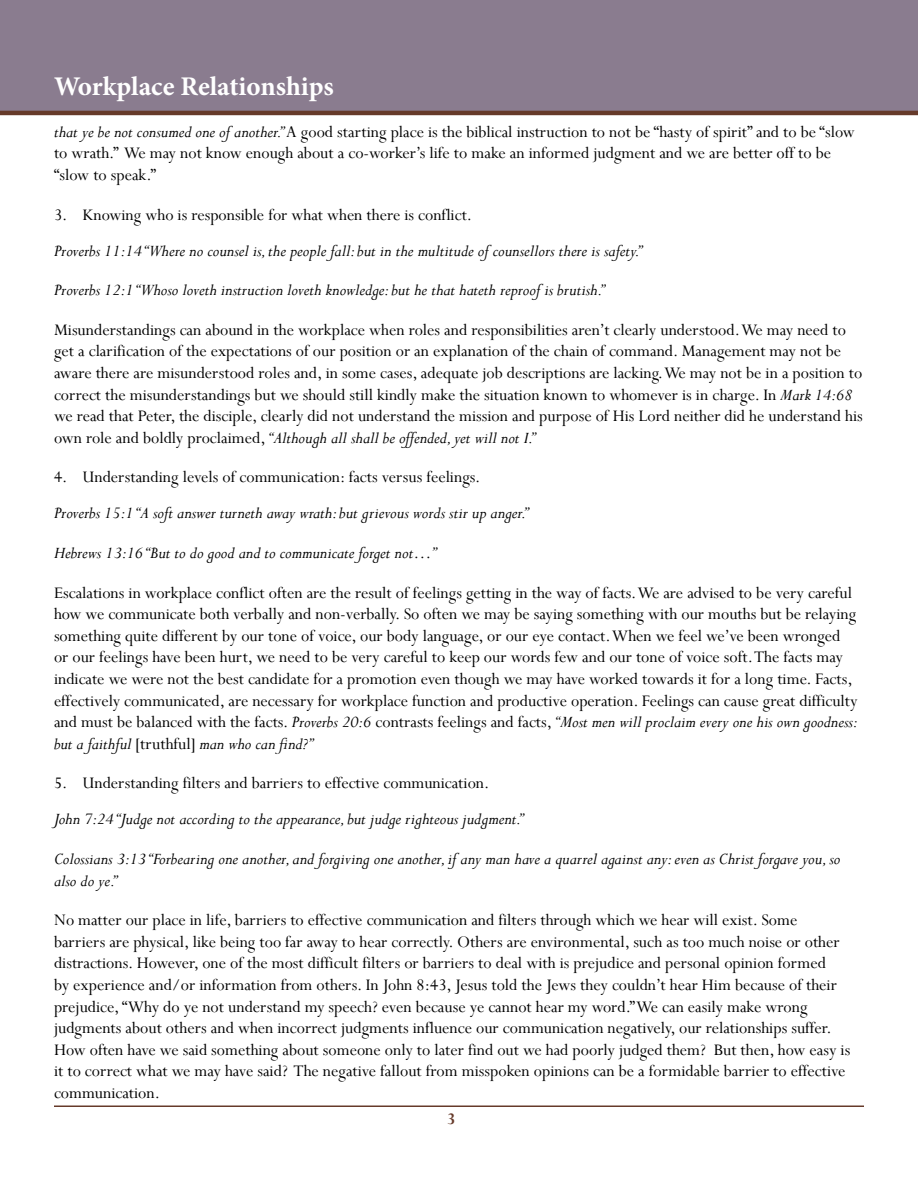
<style>
.page{position:relative;width:918px;height:1188px;background:#fff}
.page>*{position:absolute;margin:0;border:0;box-sizing:border-box;transform-origin:0 0}
.t1{font:700 27px "Minion Pro";letter-spacing:-.005em;color:#fff}
.t2{font:18px/21.6px "Perpetua";color:#000}
.t3{font:italic 18px/39.6px "Perpetua";color:#000}
.t4{font:700 18px "Perpetua";color:#663a2a}
.s1{font-style:italic}
</style>
<div class="page">
<div style="left:0;top:0;width:918px;height:113px;background:#8a7c8f"></div>
<hr style="left:54px;top:1106px;width:810px;height:1px;background:#663a2a">
<hr style="left:0;top:111px;width:918px;height:4px;background:#663a2a">
<h1 class="t1" style="left:54px;top:68px;width:281px">Workplace Relationships</h1>
<p class="t2" style="left:54px;top:121px;width:802px"><span class="s1">that ye be not consumed one of another.”</span> A good starting place is the biblical instruction to not be “hasty of spirit” and to be “slow to wrath.” We may not know enough about a co-worker’s life to make an informed judgment and we are better off to be “slow to speak.”</p>
<p class="t2" style="left:54px;top:203px;width:420px">3. Knowing who is responsible for what when there is conflict.</p>
<p class="t3" style="left:54px;top:230px;width:589px">Proverbs 11:14 “Where no counsel is, the people fall: but in the multitude of counsellors there is safety.”<br>Proverbs 12:1 “Whoso loveth instruction loveth knowledge: but he that hateth reproof is brutish.”</p>
<p class="t2" style="left:54px;top:319px;width:810px">Misunderstandings can abound in the workplace when roles and responsibilities aren’t clearly understood. We may need to get a clarification of the expectations of our position or an explanation of the chain of command. Management may not be aware there are misunderstood roles and, in some cases, adequate job descriptions are lacking. We may not be in a position to correct the misunderstandings but we should still kindly make the situation known to whomever is in charge. In <span class="s1">Mark 14:68 </span>we read that Peter, the disciple, clearly did not understand the mission and purpose of His Lord neither did he understand his own role and boldly proclaimed, <span class="s1">“Although all shall be offended, yet will not I.”</span></p>
<p class="t2" style="left:54px;top:466px;width:428px">4. Understanding levels of communication: facts versus feelings.</p>
<p class="t3" style="left:54px;top:493px;width:476px">Proverbs 15:1 “A soft answer turneth away wrath: but grievous words stir up anger.”<br>Hebrews 13:16 “But to do good and to communicate forget not…”</p>
<p class="t2" style="left:54px;top:581px;width:805px">Escalations in workplace conflict often are the result of feelings getting in the way of facts. We are advised to be very careful how we communicate both verbally and non-verbally. So often we may be saying something with our mouths but be relaying something quite different by our tone of voice, our body language, or our eye contact. When we feel we’ve been wronged or our feelings have been hurt, we need to be very careful to keep our words few and our tone of voice soft. The facts may indicate we were not the best candidate for a promotion even though we may have worked towards it for a long time. Facts, effectively communicated, are necessary for workplace function and productive operation. Feelings can cause great difficulty and must be balanced with the facts. <span class="s1">Proverbs 20:6</span> contrasts feelings and facts, <span class="s1">“Most men will proclaim every one his own goodness: but a faithful</span> [truthful] <span class="s1">man who can find?”</span></p>
<p class="t2" style="left:54px;top:772px;width:437px">5. Understanding filters and barriers to effective communication.</p>
<p class="t3" style="left:54px;top:799px;width:471px">John 7:24 “Judge not according to the appearance, but judge righteous judgment.”</p>
<p class="t3" style="left:54px;top:848px;width:788px;line-height:21.6px">Colossians 3:13 “Forbearing one another, and forgiving one another, if any man have a quarrel against any: even as Christ forgave you, so also do ye.”</p>
<p class="t2" style="left:54px;top:909px;width:798px">No matter our place in life, barriers to effective communication and filters through which we hear will exist. Some barriers are physical, like being too far away to hear correctly. Others are environmental, such as too much noise or other distractions. However, one of the most difficult filters or barriers to deal with is prejudice and personal opinion formed<br>by experience and/or information from others. In John 8:43, Jesus told the Jews they couldn’t hear Him because of their prejudice, “Why do ye not understand my speech? even because ye cannot hear my word.” We can easily make wrong judgments about others and when incorrect judgments influence our communication negatively, our relationships suffer.<br>How often have we said something about someone only to later find out we had poorly judged them? But then, how easy is it to correct what we may have said? The negative fallout from misspoken opinions can be a formidable barrier to effective communication.</p>
<p class="t4" style="left:447px;top:1107px;width:10px">3</p>
</div>
